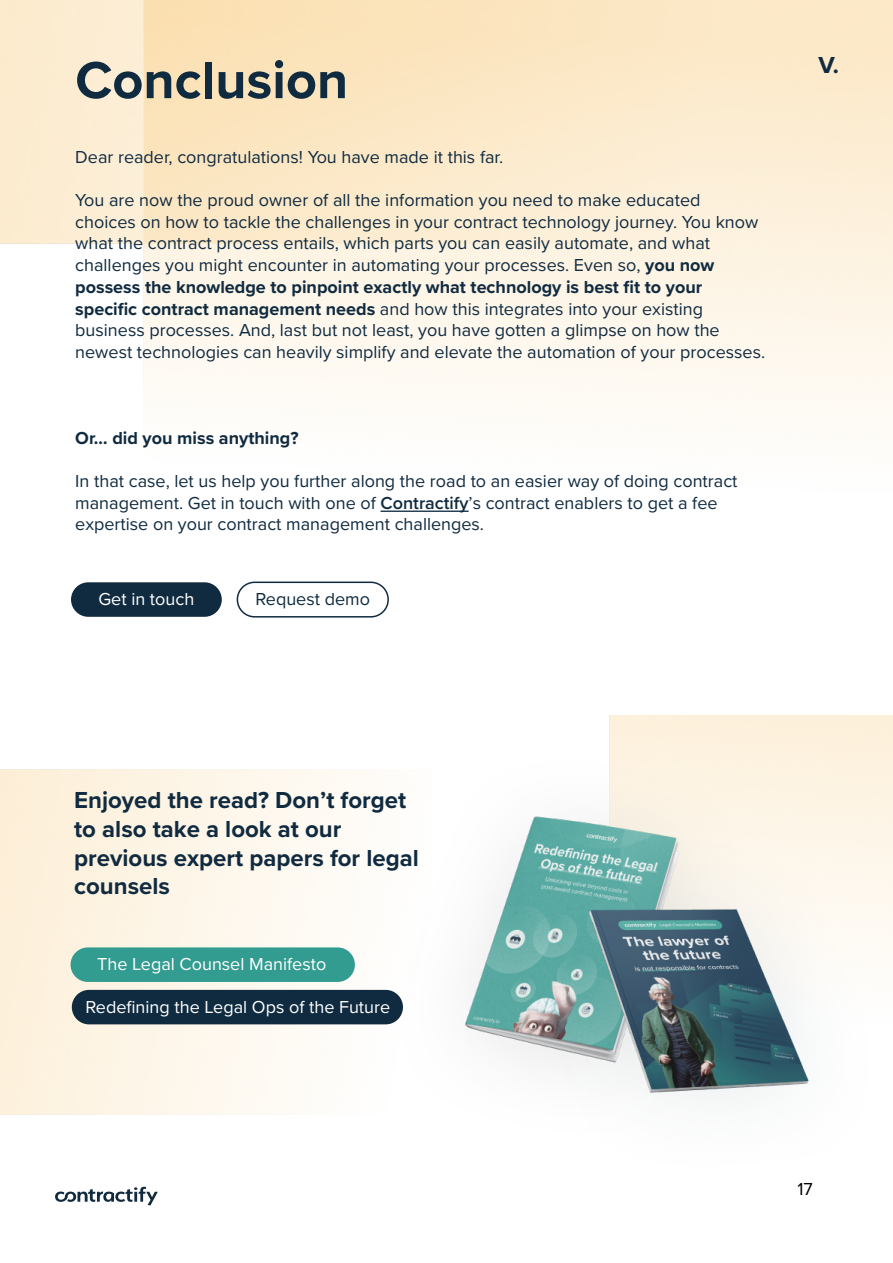
<style>
.page{position:relative;width:893px;height:1263px;background:#fff}
.page>*{position:absolute;margin:0;border:0;box-sizing:border-box;transform-origin:0 0}
.Paragraph_1{font:700 54px "Proxima Nova";color:#102b40}
.Title_3{font:700 24px/28.8px "Proxima Nova";color:#102b40}
.Paragraph_1-2{font:18px/21.6px "Proxima Nova";color:#102b40}
.Paragraph_1-3{font:18px "Proxima Nova";color:#fff}
.Paragraph_1-4{font:700 18px "Proxima Nova";color:#102b40}
.t1{font:18px "Proxima Nova";color:#000}
.s1{font-weight:700}
.s2{font-weight:600}
</style>
<div class="page">
<svg style="left:55px;top:1187px;width:103px;height:18px"></svg>
<img style="left:0;top:715px;width:893px;height:400px">
<div style="left:71px;top:582px;width:151px;height:35px;background:#102b40;border-radius:17px"></div>
<div style="left:237px;top:581px;width:152px;height:36px;border:2px solid #102b40;border-radius:17px"></div>
<div style="left:71px;top:947px;width:284px;height:35px;background:#339c90;border-radius:17px"></div>
<div style="left:72px;top:990px;width:331px;height:34px;background:#102b40;border-radius:17px"></div>
<hr style="left:380px;top:510px;width:89px;height:2px;background:#102b40">
<p class="Paragraph_1" style="left:75px;top:40px;width:274px">Conclusion</p>
<p class="Paragraph_1-2" style="left:75px;top:145px;width:429px">Dear reader, congratulations! You have made it this far.</p>
<p class="Paragraph_1-2" style="left:75px;top:189px;width:691px">You are now the proud owner of all the information you need to make educated choices on how to tackle the challenges in your contract technology journey. You know what the contract process entails, which parts you can easily automate, and what challenges you might encounter in automating your processes. Even so, <span class="s1">you now possess the knowledge to pinpoint exactly what technology is best fit to your specific contract management needs</span> and how this integrates into your existing business processes. And, last but not least, you have gotten a glimpse on how the newest technologies can heavily simplify and elevate the automation of your processes.</p>
<p class="Paragraph_1-4" style="left:75px;top:425px;width:225px">Or… did you miss anything?</p>
<p class="Paragraph_1-2" style="left:75px;top:469px;width:664px">In that case, let us help you further along the road to an easier way of doing contract management. Get in touch with one of <span class="s2">Contractify</span>’s contract enablers to get a fee expertise on your contract management challenges.</p>
<p class="Paragraph_1-3" style="left:98px;top:586px;width:97px">Get in touch</p>
<p class="Paragraph_1-2" style="left:255px;top:588px;width:116px">Request demo</p>
<p class="Title_3" style="left:819px;top:50px;width:22px">V.</p>
<p class="Title_3" style="left:74px;top:785px;width:346px">Enjoyed the read? Don’t forget to also take a look at our previous expert papers for legal counsels</p>
<p class="Paragraph_1-3" style="left:97px;top:951px;width:231px">The Legal Counsel Manifesto</p>
<p class="Paragraph_1-3" style="left:85px;top:993px;width:306px">Redefining the Legal Ops of the Future</p>
<p class="t1" style="left:797px;top:1175px;width:17px">17</p>
</div>
